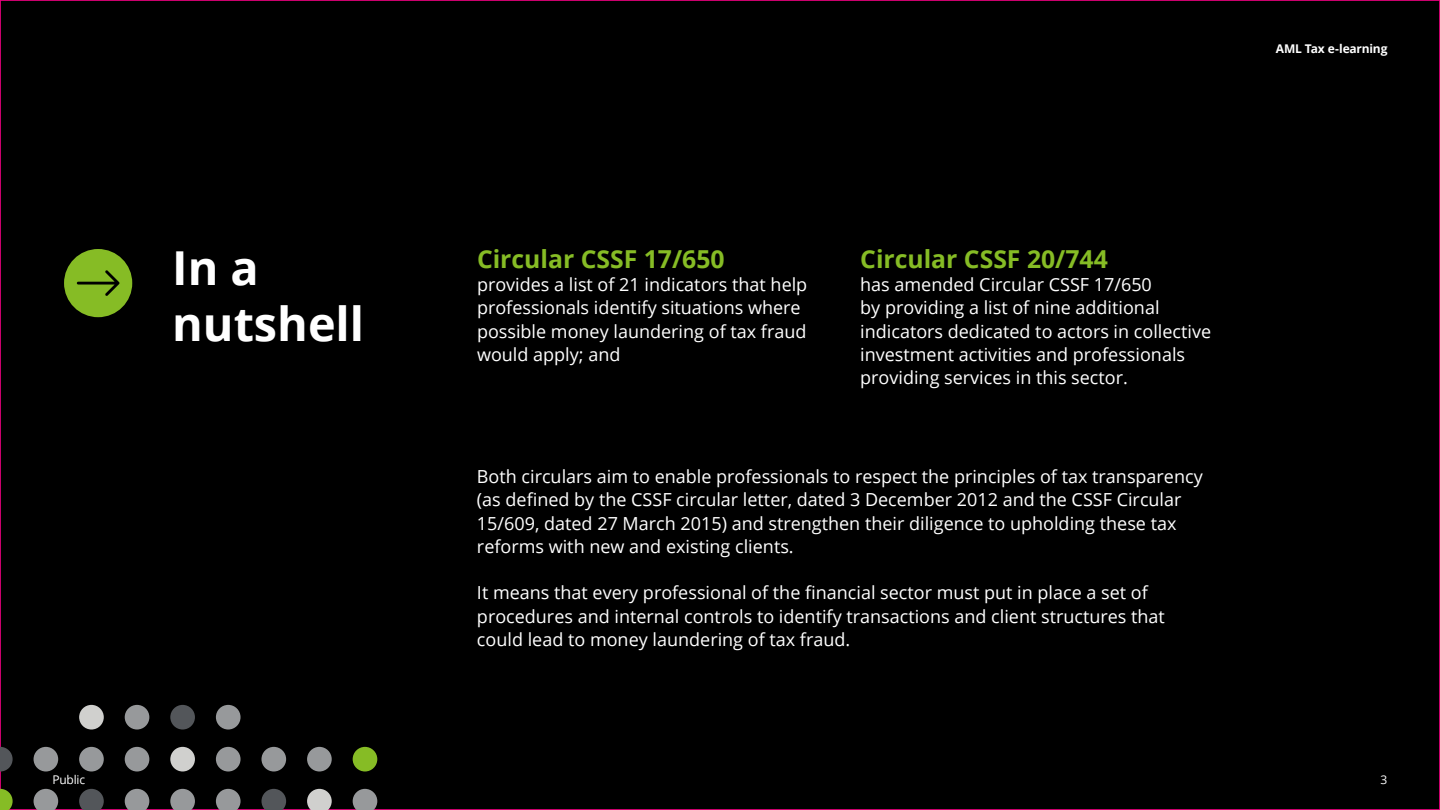
<style>
.page{position:relative;width:1440px;height:810px;background:#000}
.page>*{position:absolute;margin:0;border:0;box-sizing:border-box;transform-origin:0 0}
.t1{font:700 46.8px/56.2px "Open Sans";color:#fff}
.t2{font:700 24.75px "Open Sans";color:#86bc25}
.t3{font:18px/23.2px "Open Sans";color:#fff}
.t4{font:700 12px "Open Sans";letter-spacing:-.015em;color:#fff}
.t5{font:12px "Open Sans";letter-spacing:-.02em;color:#fff}
</style>
<div class="page">
<svg style="left:0;top:789px;width:13px;height:21px"></svg>
<div style="left:353px;top:747px;width:24px;height:25px;background:#86bc25;border-radius:50%"></div>
<svg style="left:34px;top:789px;width:24px;height:21px"></svg>
<svg style="left:79px;top:789px;width:25px;height:21px"></svg>
<svg style="left:125px;top:789px;width:24px;height:21px"></svg>
<svg style="left:170px;top:789px;width:25px;height:21px"></svg>
<svg style="left:216px;top:789px;width:25px;height:21px"></svg>
<svg style="left:261px;top:789px;width:25px;height:21px"></svg>
<svg style="left:307px;top:789px;width:25px;height:21px"></svg>
<svg style="left:353px;top:789px;width:24px;height:21px"></svg>
<svg style="left:0;top:747px;width:13px;height:25px"></svg>
<div style="left:34px;top:747px;width:24px;height:25px;background:#97999b;border-radius:50%"></div>
<div style="left:79px;top:747px;width:25px;height:25px;background:#97999b;border-radius:50%"></div>
<div style="left:125px;top:747px;width:24px;height:25px;background:#97999b;border-radius:50%"></div>
<div style="left:170px;top:747px;width:25px;height:25px;background:#d0d0ce;border-radius:50%"></div>
<div style="left:216px;top:747px;width:25px;height:25px;background:#97999b;border-radius:50%"></div>
<div style="left:261px;top:747px;width:25px;height:25px;background:#97999b;border-radius:50%"></div>
<div style="left:307px;top:747px;width:25px;height:25px;background:#97999b;border-radius:50%"></div>
<div style="left:79px;top:705px;width:25px;height:25px;background:#d0d0ce;border-radius:50%"></div>
<div style="left:125px;top:705px;width:24px;height:25px;background:#97999b;border-radius:50%"></div>
<div style="left:170px;top:705px;width:25px;height:25px;background:#53565a;border-radius:50%"></div>
<div style="left:216px;top:705px;width:25px;height:25px;background:#97999b;border-radius:50%"></div>
<svg style="left:64px;top:249px;width:68px;height:68px"></svg>
<h1 class="t1" style="left:172px;top:239px;width:194px">In a nutshell</h1>
<p class="t4" style="left:1276px;top:40px;width:113px">AML Tax e-learning</p>
<h2 class="t2" style="left:477px;top:241px;width:249px">Circular CSSF 17/650</h2>
<p class="t3" style="left:477px;top:273px;width:332px">provides a list of 21 indicators that help professionals identify situations where possible money laundering of tax fraud would apply; and</p>
<h2 class="t2" style="left:860px;top:241px;width:249px">Circular CSSF 20/744</h2>
<p class="t3" style="left:860px;top:273px;width:352px">has amended Circular CSSF 17/650<br>by providing a list of nine additional indicators dedicated to actors in collective investment activities and professionals providing services in this sector.</p>
<p class="t3" style="left:477px;top:464px;width:727px">Both circulars aim to enable professionals to respect the principles of tax transparency (as defined by the CSSF circular letter, dated 3 December 2012 and the CSSF Circular 15/609, dated 27 March 2015) and strengthen their diligence to upholding these tax reforms with new and existing clients.</p>
<p class="t3" style="left:477px;top:581px;width:689px">It means that every professional of the financial sector must put in place a set of procedures and internal controls to identify transactions and client structures that could lead to money laundering of tax fraud.</p>
<p class="t5" style="left:53px;top:771px;width:34px">Public</p>
<p class="t5" style="left:1381px;top:771px;width:8px">3</p>
</div>
